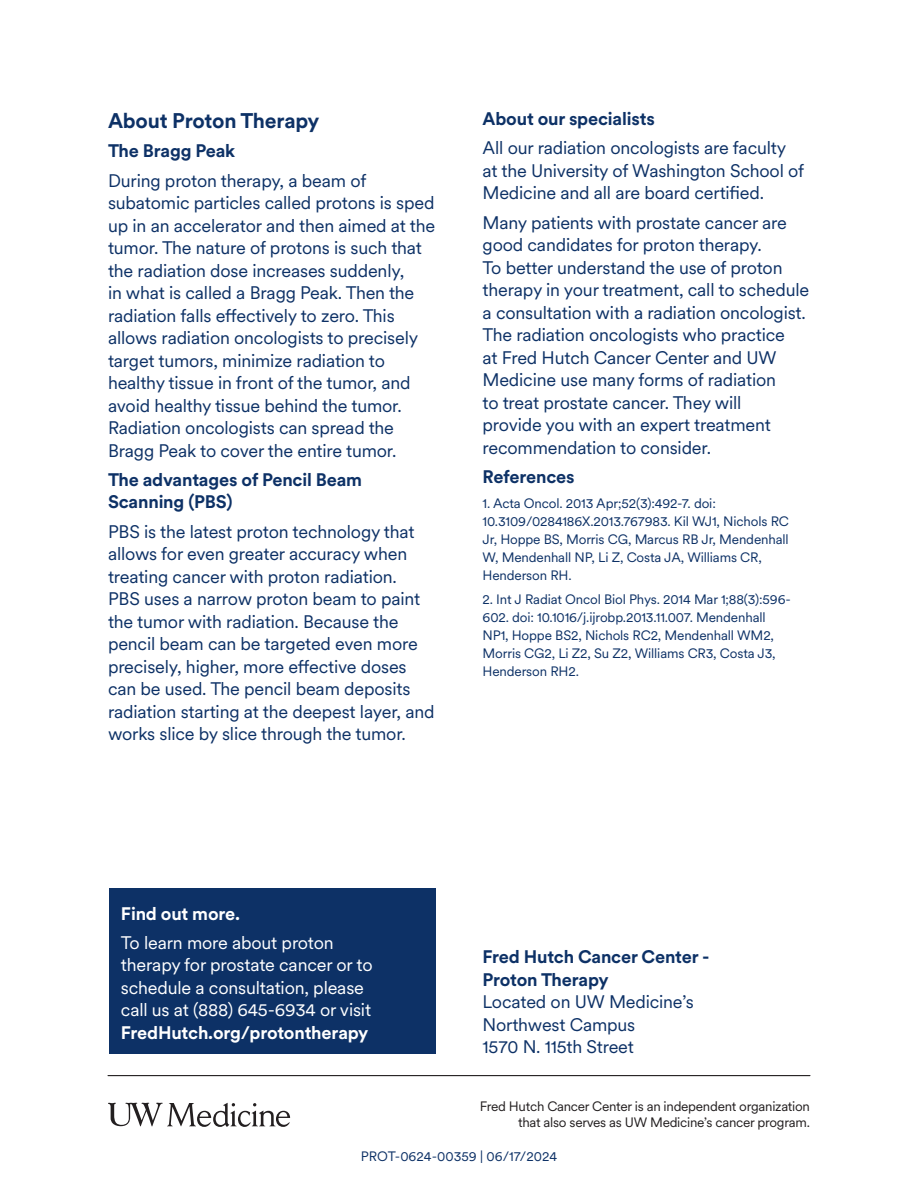
<style>
.page{position:relative;width:918px;height:1188px;background:#fff}
.page>*{position:absolute;margin:0;border:0;box-sizing:border-box;transform-origin:0 0}
.t1{font:700 21px "Circular XX";letter-spacing:-.01em;color:#0d3166}
.Bod{font:18px/22.5px "Circular XX";letter-spacing:-.01em;color:#0d3166}
.Bod-2{font:18px/22.5px "Circular XX";letter-spacing:-.01em;color:#fff}
.Subsub{font:700 18px/22.5px "Circular XX";letter-spacing:-.01em;color:#0d3166}
.Bod-3{font:700 18px "Circular XX";letter-spacing:-.01em;color:#0d3166}
.Bod-4{font:700 18px "Circular XX";letter-spacing:-.01em;color:#fff}
.Footnote{font:13.5px/18px "Circular XX";letter-spacing:-.01em;color:#0d3166}
.t2{font:13.5px/16.2px "Circular XX";letter-spacing:-.02em;color:#231f20;text-align:right}
.s1{font-weight:700}
</style>
<div class="page">
<div style="left:109px;top:888px;width:326px;height:165px;background:#0d3166"></div>
<svg style="left:108px;top:1103px;width:182px;height:24px"></svg>
<hr style="left:108px;top:1075px;width:702px;height:1px;background:#231f20">
<p class="t1" style="left:108px;top:106px;width:213px">About Proton Therapy</p>
<p class="Subsub" style="left:108px;top:139px;width:129px">The Bragg Peak</p>
<p class="Bod" style="left:108px;top:168px;width:329px">During proton therapy, a beam of subatomic particles called protons is sped up in an accelerator and then aimed at the tumor. The nature of protons is such that the radiation dose increases suddenly,<br>in what is called a Bragg Peak. Then the radiation falls effectively to zero. This allows radiation oncologists to precisely target tumors, minimize radiation to healthy tissue in front of the tumor, and avoid healthy tissue behind the tumor.<br>Radiation oncologists can spread the Bragg Peak to cover the entire tumor.</p>
<p class="Subsub" style="left:108px;top:467px;width:256px">The advantages of Pencil Beam<br>Scanning (PBS)</p>
<p class="Bod" style="left:108px;top:519px;width:328px">PBS is the latest proton technology that allows for even greater accuracy when treating cancer with proton radiation.<br>PBS uses a narrow proton beam to paint the tumor with radiation. Because the pencil beam can be targeted even more precisely, higher, more effective doses can be used. The pencil beam deposits radiation starting at the deepest layer, and works slice by slice through the tumor.</p>
<p class="Subsub" style="left:483px;top:107px;width:174px">About our specialists</p>
<p class="Bod" style="left:483px;top:136px;width:323px">All our radiation oncologists are faculty at the University of Washington School of<br>Medicine and all are board certified.</p>
<p class="Bod" style="left:483px;top:210px;width:328px">Many patients with prostate cancer are good candidates for proton therapy.<br>To better understand the use of proton therapy in your treatment, call to schedule a consultation with a radiation oncologist.<br>The radiation oncologists who practice<br>at Fred Hutch Cancer Center and UW Medicine use many forms of radiation<br>to treat prostate cancer. They will<br>provide you with an expert treatment recommendation to consider.</p>
<p class="Subsub" style="left:483px;top:465px;width:94px">References</p>
<p class="Footnote" style="left:483px;top:493px;width:308px">1. Acta Oncol. 2013 Apr;52(3):492-7. doi:<br>10.3109/0284186X.2013.767983. Kil WJ1, Nichols RC Jr, Hoppe BS, Morris CG, Marcus RB Jr, Mendenhall W, Mendenhall NP, Li Z, Costa JA, Williams CR, Henderson RH.</p>
<p class="Footnote" style="left:483px;top:590px;width:310px">2. Int J Radiat Oncol Biol Phys. 2014 Mar 1;88(3):596- 602. doi: 10.1016/j.ijrobp.2013.11.007. Mendenhall NP1, Hoppe BS2, Nichols RC2, Mendenhall WM2, Morris CG2, Li Z2, Su Z2, Williams CR3, Costa J3, Henderson RH2.</p>
<p class="Bod-4" style="left:121px;top:901px;width:121px">Find out more.</p>
<p class="Bod-2" style="left:121px;top:931px;width:253px">To learn more about proton therapy for prostate cancer or to schedule a consultation, please call us at (888) 645-6934 or visit<br><span class="s1">FredHutch.org/protontherapy</span></p>
<p class="Bod-3" style="left:483px;top:945px;width:229px">Fred Hutch Cancer Center -</p>
<p class="Bod-3" style="left:483px;top:967px;width:128px">Proton Therapy</p>
<p class="Bod" style="left:483px;top:990px;width:213px">Located on UW Medicine’s<br>Northwest Campus</p>
<p class="Bod" style="left:483px;top:1035px;width:153px">1570 N. 115th Street</p>
<p class="t2" style="left:480px;top:1097px;width:332px">Fred Hutch Cancer Center is an independent organization that also serves as UW Medicine’s cancer program.</p>
<p class="Footnote" style="left:361px;top:1147px;width:198px">PROT-0624-00359 | 06/17/2024</p>
</div>
